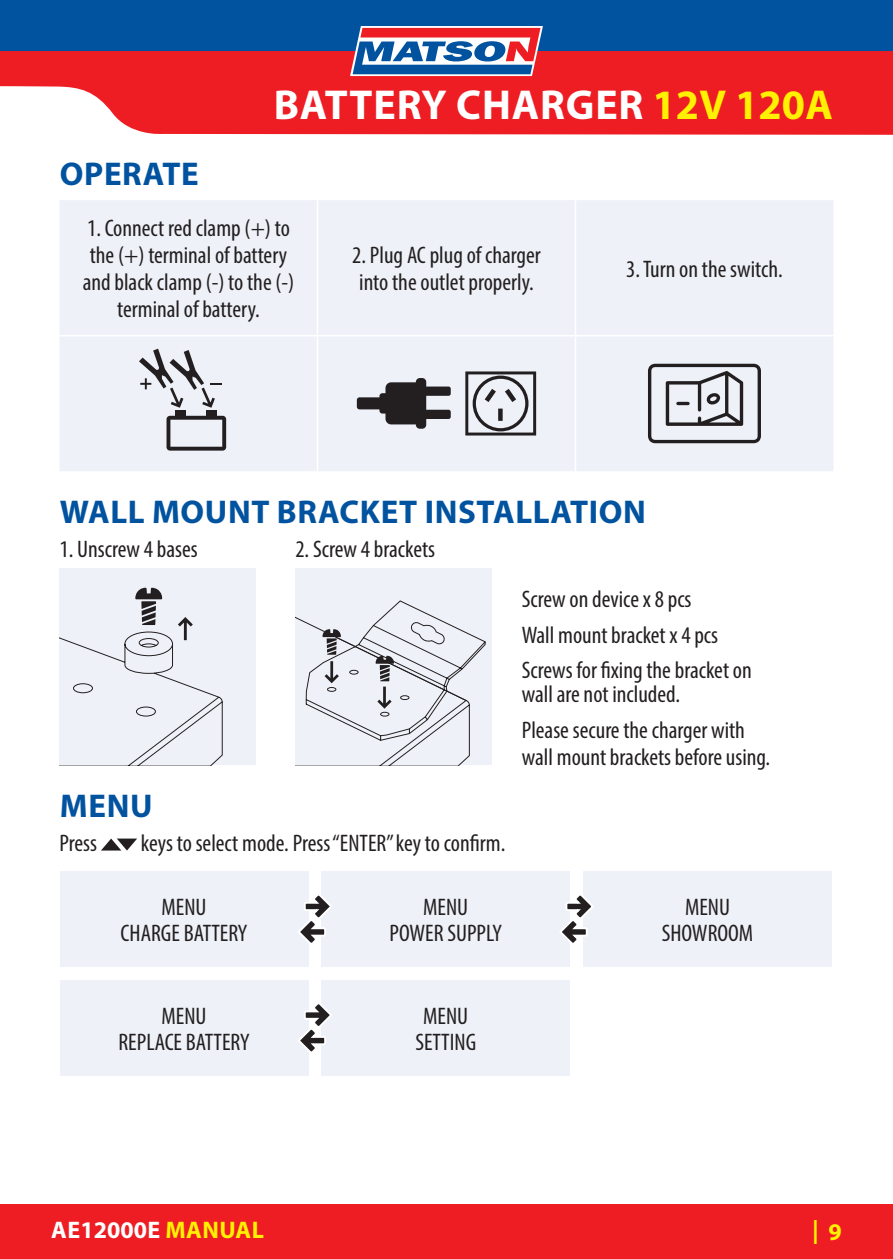
<style>
.page{position:relative;width:893px;height:1259px;background:#fff}
.page>*{position:absolute;margin:0;border:0;box-sizing:border-box;transform-origin:0 0}
.t1{font:700 42px "Myriad Pro";letter-spacing:.015em;color:#fff}
.t2{font:700 33px "Myriad Pro";letter-spacing:.02em;color:#0153a0}
.t3{font:condensed 24px/26.4px "Myriad Pro";color:#231f20;text-align:center}
.t4{font:700 24px "Myriad Pro";letter-spacing:.01em;color:#fff}
.t5{font:700 24px "Myriad Pro";color:#fff101}
.s1{color:#fff101}
</style>
<div class="page">
<div style="left:0;top:51px;width:893px;height:32px;background:#ee1d23"></div>
<div style="left:0;top:0;width:893px;height:51px;background:#0153a0"></div>
<svg style="left:350px;top:26px;width:193px;height:50px"></svg>
<svg style="left:0;top:83px;width:893px;height:52px;background:#f0393e"></svg>
<div style="left:0;top:1203px;width:893px;height:56px;background:#ee1d23"></div>
<div style="left:60px;top:871px;width:248px;height:96px;background:#eef1f8"></div>
<div style="left:60px;top:980px;width:248px;height:95px;background:#eef1f8"></div>
<div style="left:321px;top:871px;width:249px;height:96px;background:#eef1f8"></div>
<div style="left:321px;top:980px;width:249px;height:95px;background:#eef1f8"></div>
<div style="left:583px;top:871px;width:249px;height:96px;background:#eef1f8"></div>
<svg style="left:101px;top:838px;width:36px;height:12px"></svg>
<div style="left:60px;top:200px;width:773px;height:271px;background:#eef1f8"></div>
<hr style="left:317px;top:200px;width:1px;height:135px;background:#fff">
<hr style="left:575px;top:200px;width:1px;height:135px;background:#fff">
<hr style="left:60px;top:335px;width:257px;height:1px;background:#fff">
<hr style="left:317px;top:335px;width:258px;height:1px;background:#fff">
<hr style="left:317px;top:336px;width:1px;height:135px;background:#fff">
<hr style="left:575px;top:335px;width:258px;height:1px;background:#fff">
<hr style="left:575px;top:336px;width:1px;height:135px;background:#fff">
<svg style="left:167px;top:416px;width:59px;height:34px;background:#b2b3b8"></svg>
<div style="left:175px;top:410px;width:10px;height:7px;background:#231f20"></div>
<div style="left:206px;top:410px;width:11px;height:7px;background:#231f20"></div>
<svg style="left:139px;top:349px;width:83px;height:59px;background:#c4c6cc"></svg>
<svg style="left:357px;top:378px;width:94px;height:51px;background:#7f7e82"></svg>
<svg style="left:465px;top:371px;width:71px;height:64px;background:#afb0b5"></svg>
<div style="left:498px;top:408px;width:5px;height:13px;border:2px solid #231f20"></div>
<svg style="left:648px;top:364px;width:113px;height:79px;background:#b5b6bc"></svg>
<div style="left:60px;top:568px;width:196px;height:197px;background:#eef1f8"></div>
<svg style="left:60px;top:588px;width:163px;height:177px"></svg>
<div style="left:295px;top:568px;width:197px;height:197px;background:#eef1f8"></div>
<svg style="left:295px;top:600px;width:191px;height:165px"></svg>
<svg style="left:298px;top:891px;width:34px;height:55px"></svg>
<svg style="left:298px;top:1000px;width:34px;height:55px"></svg>
<svg style="left:560px;top:895px;width:34px;height:48px"></svg>
<h2 class="t2" style="left:60px;top:152px;width:140px">OPERATE</h2>
<h1 class="t1" style="left:274px;top:77px;width:561px">BATTERY CHARGER <span class="s1">12V 120A</span></h1>
<p class="t3" style="left:83px;top:215px;width:213px">1. Connect red clamp (+) to the (+) terminal of battery and black clamp (-) to the (-) terminal of battery.</p>
<p class="t3" style="left:352px;top:242px;width:190px;text-align:left">2. Plug AC plug of charger into the outlet properly.</p>
<p class="t3" style="left:626px;top:255px;width:158px">3. Turn on the switch.</p>
<h2 class="t2" style="left:60px;top:490px;width:588px">WALL MOUNT BRACKET INSTALLATION</h2>
<p class="t3" style="left:60px;top:535px;width:140px">1. Unscrew 4 bases</p>
<p class="t3" style="left:295px;top:535px;width:141px">2. Screw 4 brackets</p>
<h2 class="t2" style="left:60px;top:784px;width:94px">MENU</h2>
<p class="t3" style="left:60px;top:829px;width:39px">Press</p>
<p class="t3" style="left:141px;top:829px;width:366px">keys to select mode. Press “ENTER” key to confirm.</p>
<p class="t3" style="left:522px;top:581px;width:232px;line-height:35.4px;text-align:left">Screw on device x 8 pcs<br>Wall mount bracket x 4 pcs<br>Screws for fixing the bracket on</p>
<p class="t3" style="left:522px;top:676px;width:225px;line-height:35.4px;text-align:left">wall are not included.<br>Please secure the charger with</p>
<p class="t3" style="left:522px;top:743px;width:250px">wall mount brackets before using.</p>
<p class="t3" style="left:121px;top:893px;width:128px">MENU<br>CHARGE BATTERY</p>
<p class="t3" style="left:389px;top:893px;width:114px">MENU<br>POWER SUPPLY</p>
<p class="t3" style="left:662px;top:893px;width:93px">MENU<br>SHOWROOM</p>
<p class="t3" style="left:118px;top:1002px;width:133px">MENU<br>REPLACE BATTERY</p>
<p class="t3" style="left:415px;top:1002px;width:62px">MENU<br>SETTING</p>
<p class="t4" style="left:51px;top:1214px;width:214px">AE12000E <span class="s1">MANUAL</span></p>
<p class="t5" style="left:812px;top:1215px;width:31px">| 9</p>
</div>
